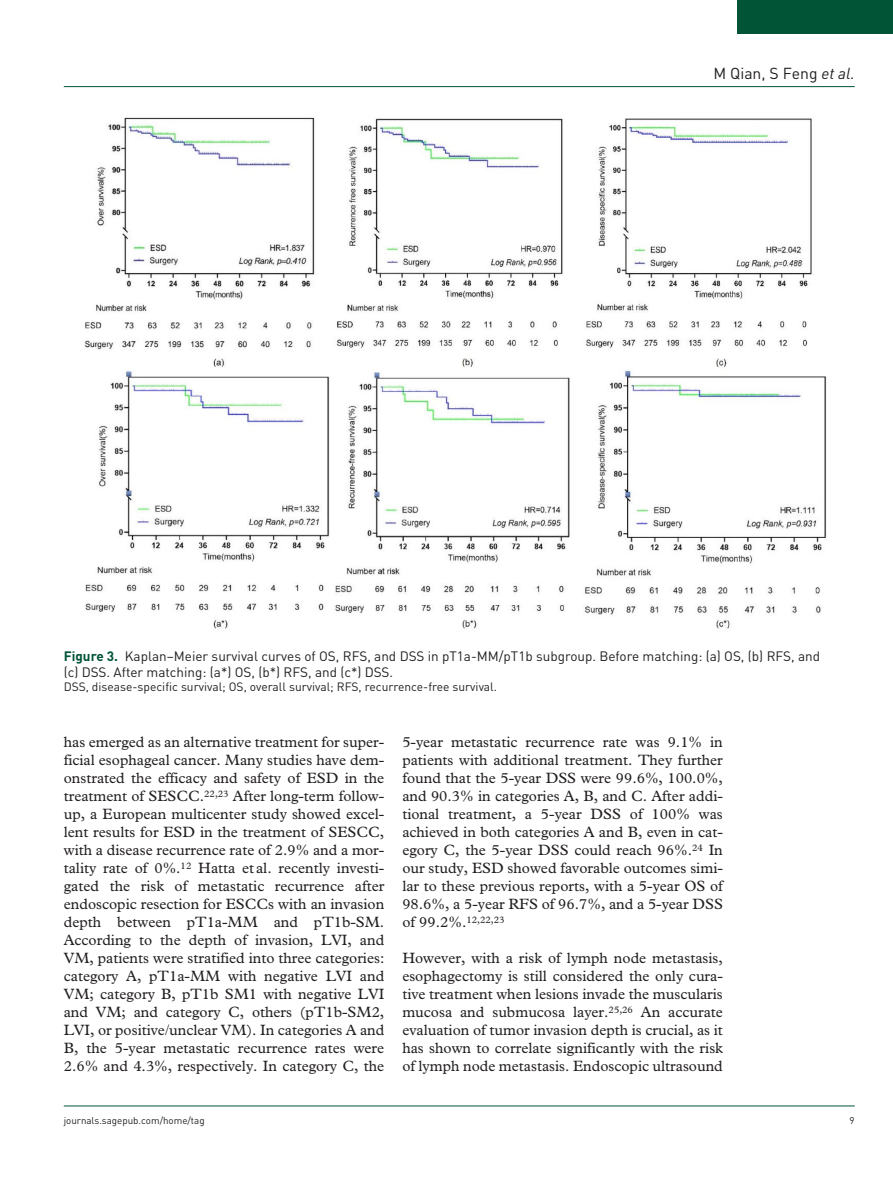
<style>
.page{position:relative;width:893px;height:1191px;background:#fff}
.page>*{position:absolute;margin:0;border:0;box-sizing:border-box;transform-origin:0 0}
.t1{font:15.75px "DIN";color:#231f20}
.t2{font:15px/18px "Plantin Std";color:#231f20;text-align:justify}
.t3{font:13.5px/15.8px "DIN";color:#231f20}
.t4{font:12px "DIN";color:#231f20}
.t5{font:9.75px "DIN";color:#231f20}
.s1{font-style:italic}
.s2{font-weight:700;color:#015436}
</style>
<div class="page">
<hr style="left:64px;top:86px;width:791px;height:1px;background:#015436">
<hr style="left:64px;top:1105px;width:791px;height:1px;background:#015436">
<div style="left:738px;top:0;width:155px;height:34px;background:#015436"></div>
<img style="left:84px;top:117px;width:743px;height:512px">
<p class="t1" style="left:713px;top:63px;width:143px">M Qian, S Feng <span class="s1">et al.</span></p>
<p class="t3" style="left:64px;top:648px;width:758px"><span class="s2">Figure 3.</span> Kaplan–Meier survival curves of OS, RFS, and DSS in pT1a-MM/pT1b subgroup. Before matching: (a) OS, (b) RFS, and (c) DSS. After matching: (a*) OS, (b*) RFS, and (c*) DSS.</p>
<p class="t4" style="left:64px;top:679px;width:435px">DSS, disease-specific survival; OS, overall survival; RFS, recurrence-free survival.</p>
<p class="t2" style="left:64px;top:733px;width:322px">has emerged as an alternative treatment for super&shy;ficial esophageal cancer. Many studies have dem&shy;onstrated the efficacy and safety of ESD in the treatment of SESCC.<sup>22,23</sup> After long-term follow&shy;up, a European multicenter study showed excel&shy;lent results for ESD in the treatment of SESCC, with a disease recurrence rate of 2.9% and a mor&shy;tality rate of 0%.<sup>12</sup> Hatta et al. recently investi&shy;gated the risk of metastatic recurrence after endoscopic resection for ESCCs with an invasion depth between pT1a-MM and pT1b-SM.<br>According to the depth of invasion, LVI, and VM, patients were stratified into three categories: category A, pT1a-MM with negative LVI and VM; category B, pT1b SM1 with negative LVI and VM; and category C, others (pT1b-SM2, LVI, or positive/unclear VM). In categories A and B, the 5-year metastatic recurrence rates were 2.6% and 4.3%, respectively. In category C, the</p>
<p class="t2" style="left:402px;top:733px;width:322px">5-year metastatic recurrence rate was 9.1% in patients with additional treatment. They further found that the 5-year DSS were 99.6%, 100.0%, and 90.3% in categories A, B, and C. After addi&shy;tional treatment, a 5-year DSS of 100% was achieved in both categories A and B, even in cat&shy;egory C, the 5-year DSS could reach 96%.<sup>24</sup> In our study, ESD showed favorable outcomes simi&shy;lar to these previous reports, with a 5-year OS of 98.6%, a 5-year RFS of 96.7%, and a 5-year DSS of 99.2%.<sup>12,22,23</sup></p>
<p class="t2" style="left:402px;top:949px;width:322px">However, with a risk of lymph node metastasis, esophagectomy is still considered the only cura&shy;tive treatment when lesions invade the muscularis mucosa and submucosa layer.<sup>25,26</sup> An accurate evaluation of tumor invasion depth is crucial, as it has shown to correlate significantly with the risk of lymph node metastasis. Endoscopic ultrasound</p>
<p class="t5" style="left:64px;top:1114px;width:142px">journals.sagepub.com/home/tag</p>
<p class="t5" style="left:850px;top:1114px;width:7px">9</p>
</div>
